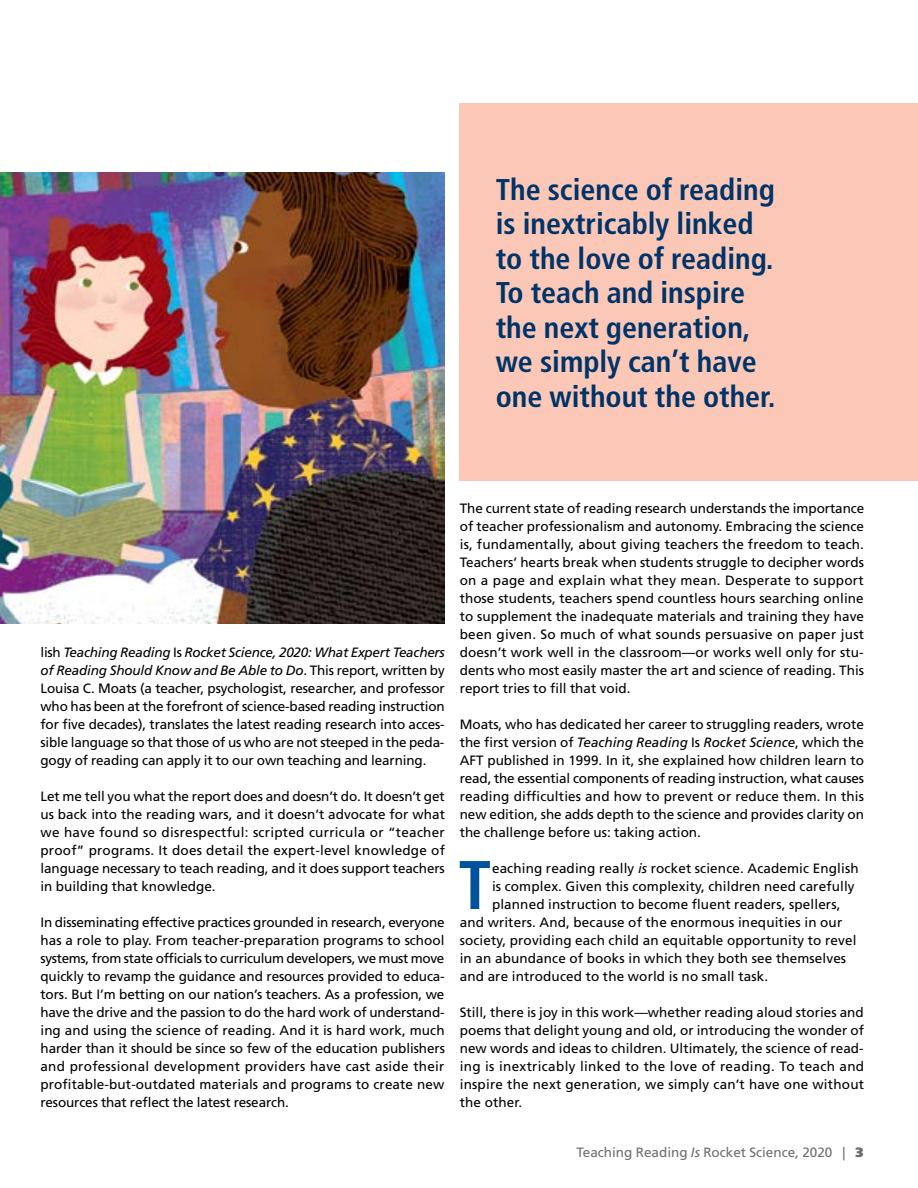
<style>
.page{position:relative;width:918px;height:1188px;background:#fff}
.page>*{position:absolute;margin:0;border:0;box-sizing:border-box;transform-origin:0 0}
.t1{font:700 condensed 68.7px "Frutiger LT Std";color:#00539b}
.t2{font:700 condensed 30px/34.5px "Frutiger LT Std";color:#003468}
.t3{font:13.5px/18px "Frutiger LT Std";letter-spacing:.01em;color:#000;text-align:justify}
.t4{font:13.5px "Frutiger LT Std";color:#6d6e71}
.s1{font-style:italic}
.s2{font-weight:900}
</style>
<div class="page">
<div style="left:460px;top:104px;width:458px;height:377px;background:#fbc8b7"></div>
<img style="left:0;top:173px;width:445px;height:450px">
<h2 class="t2" style="left:496px;top:172px;width:281px">The science of reading is inextricably linked to the love of reading.<br>To teach and inspire the next generation, we simply can’t have one without the other.</h2>
<p class="t3" style="left:40px;top:643px;width:406px">lish <span class="s1">Teaching Reading</span> Is <span class="s1">Rocket Science, 2020: What Expert Teachers of Reading Should Know and Be Able to Do</span>. This report, written by Louisa C. Moats (a teacher, psychologist, researcher, and professor who has been at the forefront of science-based reading instruction for five decades), translates the latest reading research into acces&shy;sible language so that those of us who are not steeped in the peda&shy;gogy of reading can apply it to our own teaching and learning.</p>
<p class="t3" style="left:40px;top:787px;width:406px">Let me tell you what the report does and doesn’t do. It doesn’t get us back into the reading wars, and it doesn’t advocate for what we have found so disrespectful: scripted curricula or “teacher proof” programs. It does detail the expert-level knowledge of language necessary to teach reading, and it does support teachers in building that knowledge.</p>
<p class="t3" style="left:40px;top:913px;width:406px">In disseminating effective practices grounded in research, everyone has a role to play. From teacher-preparation programs to school systems, from state officials to curriculum developers, we must move quickly to revamp the guidance and resources provided to educa&shy;tors. But I’m betting on our nation’s teachers. As a profession, we have the drive and the passion to do the hard work of understand&shy;ing and using the science of reading. And it is hard work, much harder than it should be since so few of the education publishers and professional development providers have cast aside their profitable-but-outdated materials and programs to create new resources that reflect the latest research.</p>
<p class="t3" style="left:460px;top:499px;width:406px">The current state of reading research understands the importance of teacher professionalism and autonomy. Embracing the science is, fundamentally, about giving teachers the freedom to teach.<br>Teachers’ hearts break when students struggle to decipher words on a page and explain what they mean. Desperate to support those students, teachers spend countless hours searching online to supplement the inadequate materials and training they have been given. So much of what sounds persuasive on paper just doesn’t work well in the classroom—or works well only for stu&shy;dents who most easily master the art and science of reading. This report tries to fill that void.</p>
<p class="t3" style="left:460px;top:715px;width:406px">Moats, who has dedicated her career to struggling readers, wrote the first version of <span class="s1">Teaching Reading</span> Is <span class="s1">Rocket Science</span>, which the AFT published in 1999. In it, she explained how children learn to read, the essential components of reading instruction, what causes reading difficulties and how to prevent or reduce them. In this new edition, she adds depth to the science and provides clarity on the challenge before us: taking action.</p>
<h1 class="t1" style="left:458px;top:844px;width:35px">T</h1>
<p class="t3" style="left:492px;top:859px;width:368px">eaching reading really <span class="s1">is</span> rocket science. Academic English</p>
<p class="t3" style="left:492px;top:877px;width:364px">is complex. Given this complexity, children need carefully</p>
<p class="t3" style="left:492px;top:895px;width:350px">planned instruction to become fluent readers, spellers,</p>
<p class="t3" style="left:460px;top:913px;width:384px">and writers. And, because of the enormous inequities in our</p>
<p class="t3" style="left:460px;top:931px;width:398px">society, providing each child an equitable opportunity to revel</p>
<p class="t3" style="left:460px;top:949px;width:388px">in an abundance of books in which they both see themselves</p>
<p class="t3" style="left:460px;top:967px;width:310px">and are introduced to the world is no small task.</p>
<p class="t3" style="left:460px;top:1003px;width:406px">Still, there is joy in this work—whether reading aloud stories and poems that delight young and old, or introducing the wonder of new words and ideas to children. Ultimately, the science of read&shy;ing is inextricably linked to the love of reading. To teach and inspire the next generation, we simply can’t have one without the other.</p>
<p class="t4" style="left:576px;top:1144px;width:289px">Teaching Reading <span class="s1">Is</span> Rocket Science, 2020 | <span class="s2">3</span></p>
</div>
